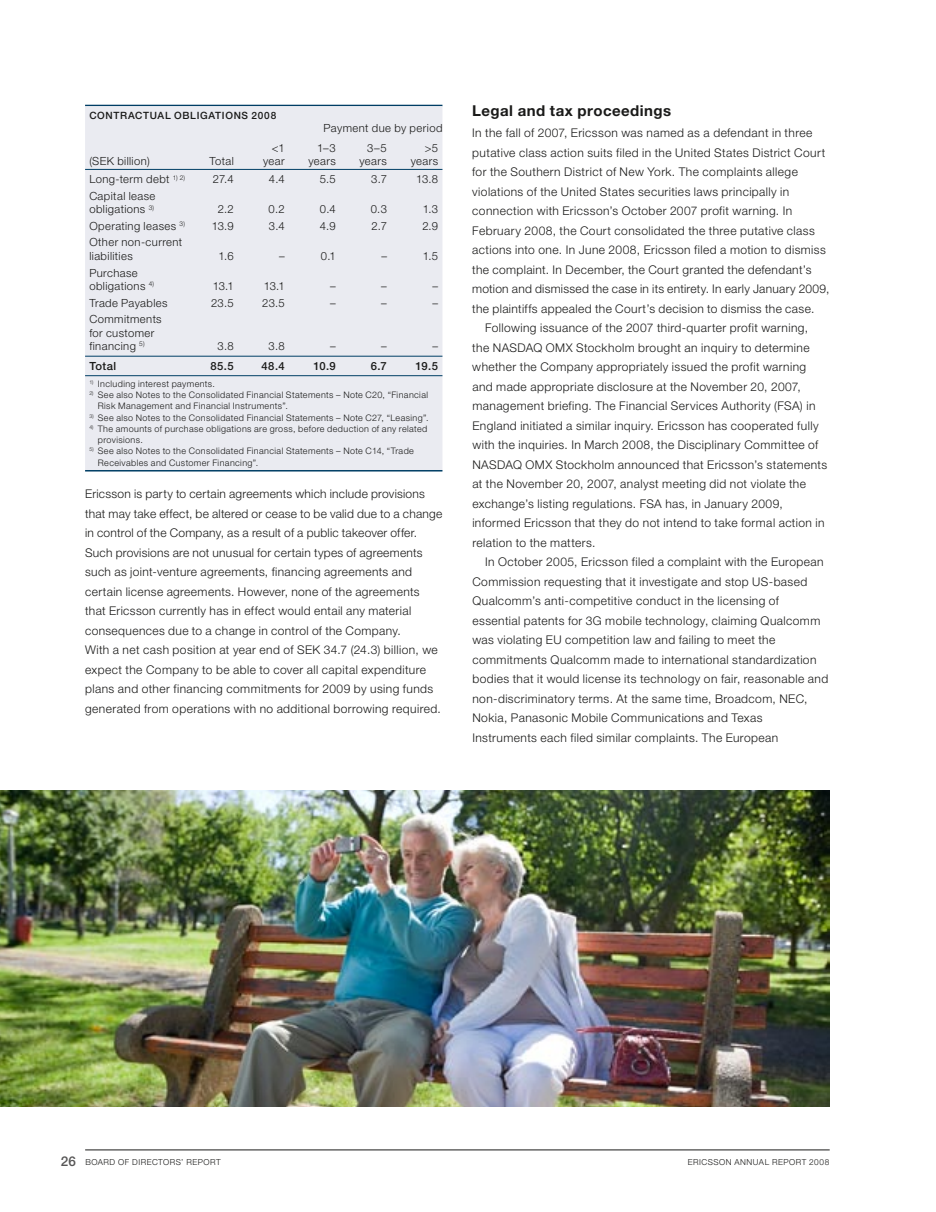
<style>
.page{position:relative;width:936px;height:1212px;background:#fff}
.page>*{position:absolute;margin:0;border:0;box-sizing:border-box;transform-origin:0 0}
.t1{font:700 15px "Ericsson Sans Std";letter-spacing:.03em;color:#1a1a19}
.t2{font:300 12px/19.5px "Ericsson Sans Std";letter-spacing:.035em;color:#1a1a19}
.t3{font:300 11.25px/13.5px "Ericsson Sans Std";letter-spacing:.035em;color:#1a1a19}
.t4{font:500 11.25px "Ericsson Sans Std";letter-spacing:.04em;color:#1a1a19}
.t5{font:500 10.05px "Ericsson Sans Std";letter-spacing:.07em;color:#1a1a19}
.t6{font:300 9px/11.2px "Ericsson Sans Std";letter-spacing:.045em;color:#1a1a19}
.t7{font:300 8.25px "Ericsson Sans Std";letter-spacing:.06em;color:#1a1a19}
.s1{font-weight:500;font-size:13.5px;color:#575656}
</style>
<div class="page">
<hr style="left:85px;top:1149px;width:744px;height:1px;background:#1a1a19">
<hr style="left:85px;top:105px;width:357px;height:1px;background:#003e65">
<div style="left:85px;top:106px;width:357px;height:365px;background:#eaebf1"></div>
<hr style="left:85px;top:169px;width:357px;height:1px;background:#003e65">
<hr style="left:85px;top:356px;width:357px;height:1px;background:#003e65">
<hr style="left:85px;top:375px;width:357px;height:1px;background:#003e65">
<hr style="left:85px;top:470px;width:357px;height:1px;background:#003e65">
<img style="left:0;top:791px;width:829px;height:316px">
<p class="t5" style="left:89px;top:109px;width:188px">CONTRACTUAL OBLIGATIONS 2008</p>
<p class="t3" style="left:331px;top:121px;width:113px">ayment due by period</p>
<p class="t3" style="left:272px;top:141px;width:14px">&lt;1</p>
<p class="t3" style="left:317px;top:141px;width:20px">1–3</p>
<p class="t3" style="left:367px;top:141px;width:21px">3–5</p>
<p class="t3" style="left:425px;top:141px;width:15px">&gt;5</p>
<p class="t3" style="left:89px;top:154px;width:95px">(SEK billion) T</p>
<p class="t3" style="left:215px;top:154px;width:20px">otal</p>
<p class="t3" style="left:263px;top:154px;width:23px">year</p>
<p class="t3" style="left:308px;top:154px;width:29px">years</p>
<p class="t3" style="left:359px;top:154px;width:29px">years</p>
<p class="t3" style="left:410px;top:154px;width:29px">years</p>
<p class="t3" style="left:89px;top:172px;width:97px">Long-term debt <sup>1)</sup> <sup>2)</sup></p>
<p class="t3" style="left:213px;top:172px;width:22px">27.4</p>
<p class="t3" style="left:269px;top:172px;width:17px">4.4</p>
<p class="t3" style="left:320px;top:172px;width:18px">5.5</p>
<p class="t3" style="left:371px;top:172px;width:17px">3.7</p>
<p class="t3" style="left:416px;top:172px;width:24px">13.8</p>
<p class="t3" style="left:89px;top:189px;width:68px">Capital lease obligations <sup>3)</sup></p>
<p class="t3" style="left:218px;top:202px;width:17px">2.2</p>
<p class="t3" style="left:268px;top:202px;width:18px">0.2</p>
<p class="t3" style="left:320px;top:202px;width:17px">0.4</p>
<p class="t3" style="left:371px;top:202px;width:18px">0.3</p>
<p class="t3" style="left:422px;top:202px;width:17px">1.3</p>
<p class="t3" style="left:89px;top:219px;width:97px">Operating leases <sup>3)</sup></p>
<p class="t3" style="left:212px;top:219px;width:24px">13.9</p>
<p class="t3" style="left:269px;top:219px;width:17px">3.4</p>
<p class="t3" style="left:320px;top:219px;width:17px">4.9</p>
<p class="t3" style="left:371px;top:219px;width:17px">2.7</p>
<p class="t3" style="left:422px;top:219px;width:17px">2.9</p>
<p class="t3" style="left:89px;top:235px;width:94px">Other non-current liabilities</p>
<p class="t3" style="left:218px;top:249px;width:17px">1.6</p>
<p class="t3" style="left:279px;top:249px;width:7px">–</p>
<p class="t3" style="left:321px;top:249px;width:16px">0.1</p>
<p class="t3" style="left:381px;top:249px;width:7px">–</p>
<p class="t3" style="left:423px;top:249px;width:17px">1.5</p>
<p class="t3" style="left:89px;top:265px;width:66px">Purchase obligations <sup>4)</sup></p>
<p class="t3" style="left:213px;top:279px;width:22px">13.1</p>
<p class="t3" style="left:264px;top:279px;width:22px">13.1</p>
<p class="t3" style="left:330px;top:279px;width:7px">–</p>
<p class="t3" style="left:381px;top:279px;width:7px">–</p>
<p class="t3" style="left:432px;top:279px;width:7px">–</p>
<p class="t3" style="left:89px;top:295px;width:80px">Trade Payables</p>
<p class="t3" style="left:211px;top:295px;width:24px">23.5</p>
<p class="t3" style="left:262px;top:295px;width:24px">23.5</p>
<p class="t3" style="left:330px;top:295px;width:7px">–</p>
<p class="t3" style="left:381px;top:295px;width:7px">–</p>
<p class="t3" style="left:432px;top:295px;width:7px">–</p>
<p class="t3" style="left:89px;top:312px;width:74px">Commitments for customer financing <sup>5)</sup></p>
<p class="t3" style="left:217px;top:339px;width:18px">3.8</p>
<p class="t3" style="left:268px;top:339px;width:18px">3.8</p>
<p class="t3" style="left:330px;top:339px;width:7px">–</p>
<p class="t3" style="left:381px;top:339px;width:7px">–</p>
<p class="t3" style="left:432px;top:339px;width:7px">–</p>
<p class="t4" style="left:89px;top:359px;width:28px">Total</p>
<p class="t4" style="left:210px;top:359px;width:25px">85.5</p>
<p class="t4" style="left:261px;top:359px;width:25px">48.4</p>
<p class="t4" style="left:313px;top:359px;width:24px">10.9</p>
<p class="t4" style="left:370px;top:359px;width:18px">6.7</p>
<p class="t4" style="left:415px;top:359px;width:24px">19.5</p>
<p class="t6" style="left:89px;top:378px;width:127px"><sup>1)</sup> Including interest payments.</p>
<p class="t6" style="left:98px;top:389px;width:332px;text-indent:-8px"><sup>2)</sup> See also Notes to the Consolidated Financial Statements – Note C20, “Financial<br>Risk Management and Financial Instruments”.</p>
<p class="t6" style="left:89px;top:411px;width:340px"><sup>3)</sup> See also Notes to the Consolidated Financial Statements – Note C27, “Leasing”.</p>
<p class="t6" style="left:98px;top:423px;width:331px;text-indent:-9px"><sup>4)</sup> The amounts of purchase obligations are gross, before deduction of any related provisions.</p>
<p class="t6" style="left:98px;top:445px;width:317px;text-indent:-9px"><sup>5)</sup> See also Notes to the Consolidated Financial Statements – Note C14, “Trade<br>Receivables and Customer Financing”.</p>
<p class="t2" style="left:85px;top:484px;width:359px">Ericsson is party to certain agreements which include provisions that may take effect, be altered or cease to be valid due to a change in control of the Company, as a result of a public takeover offer.<br>Such provisions are not unusual for certain types of agreements such as joint-venture agreements, financing agreements and certain license agreements. However, none of the agreements that Ericsson currently has in effect would entail any material consequences due to a change in control of the Company.<br>With a net cash position at year end of SEK 34.7 (24.3) billion, we expect the Company to be able to cover all capital expenditure plans and other financing commitments for 2009 by using funds generated from operations with no additional borrowing required.</p>
<p class="t1" style="left:472px;top:101px;width:200px">Legal and tax proceedings</p>
<p class="t2" style="left:472px;top:123px;width:341px">In the fall of 2007, Ericsson was named as a defendant in three</p>
<p class="t2" style="left:472px;top:142px;width:354px">putative class action suits filed in the United States District Court</p>
<p class="t2" style="left:472px;top:162px;width:327px">for the Southern District of New York. The complaints allege</p>
<p class="t2" style="left:472px;top:181px;width:318px">violations of the United States securities laws principally in</p>
<p class="t2" style="left:472px;top:201px;width:321px">connection with Ericsson’s October 2007 profit warning. In</p>
<p class="t2" style="left:472px;top:220px;width:344px">February 2008, the Court consolidated the three putative class</p>
<p class="t2" style="left:472px;top:240px;width:355px">actions into one. I n June 2008, Ericsson filed a motion to dismiss</p>
<p class="t2" style="left:472px;top:259px;width:341px">the complaint. In December, the Court granted the defendant’s</p>
<p class="t2" style="left:472px;top:279px;width:358px">motion and dismissed the case in its entirety. In early January 2009,</p>
<p class="t2" style="left:472px;top:298px;width:343px">the plaintiffs appealed the Court’s decision to dismiss the case.</p>
<p class="t2" style="left:485px;top:318px;width:324px">Following issuance of the 2007 third-quarter profit warning,</p>
<p class="t2" style="left:472px;top:337px;width:30px">the NASDA</p>
<p class="t2" style="left:472px;top:337px;width:339px;text-indent:61px">Q OMX Stockholm brought an inquiry to determine whether the Company appropriately issued the profit warning and made appropriate disclosure at the November 20, 2007, management briefing. The Financial Services Authority (FSA</p>
<p class="t2" style="left:472px;top:396px;width:348px;text-indent:327px">) in England initiated a similar inquiry. Ericsson has cooperated fully with the inquiries. In March 2008, the Disciplinary Committee of NASDA</p>
<p class="t2" style="left:472px;top:454px;width:356px;text-indent:41px">Q OMX Stockholm announced that Ericsson’s statements at the November 20, 2007, analyst meeting did not violate the exchange’s listing regulations. FSA</p>
<p class="t2" style="left:665px;top:493px;width:119px">has, in January 2009,</p>
<p class="t2" style="left:472px;top:513px;width:354px">informed Ericsson that they do not intend to take formal action in</p>
<p class="t2" style="left:472px;top:532px;width:124px">relation to the matters.</p>
<p class="t2" style="left:485px;top:552px;width:340px">In October 2005, Ericsson filed a complaint with the European</p>
<p class="t2" style="left:472px;top:571px;width:336px">Commission requesting that it investigate and stop US-based</p>
<p class="t2" style="left:472px;top:591px;width:308px">Qualcomm’s anti-competitive conduct in the licensing of</p>
<p class="t2" style="left:472px;top:610px;width:349px">essential patents for 3G mobile technology, claiming Qualcomm</p>
<p class="t2" style="left:472px;top:630px;width:304px">was violating EU competition law and failing to meet the</p>
<p class="t2" style="left:472px;top:649px;width:345px">commitments Qualcomm made to international standardization</p>
<p class="t2" style="left:472px;top:669px;width:357px">bodies that it would license its technology on fair, reasonable and</p>
<p class="t2" style="left:472px;top:688px;width:316px">non-discriminatory terms. At the same time, Broadcom, NEC</p>
<p class="t2" style="left:804px;top:688px;width:5px">,</p>
<p class="t2" style="left:472px;top:708px;width:307px">Nokia, Panasonic Mobile Communications and Texas<br>Instruments each filed similar complaints. The European</p>
<p class="t7" style="left:61px;top:1157px;width:162px"><span class="s1">26</span> Board of directors’ report</p>
<p class="t7" style="left:687px;top:1157px;width:143px">ericsson annual report 2008</p>
</div>
